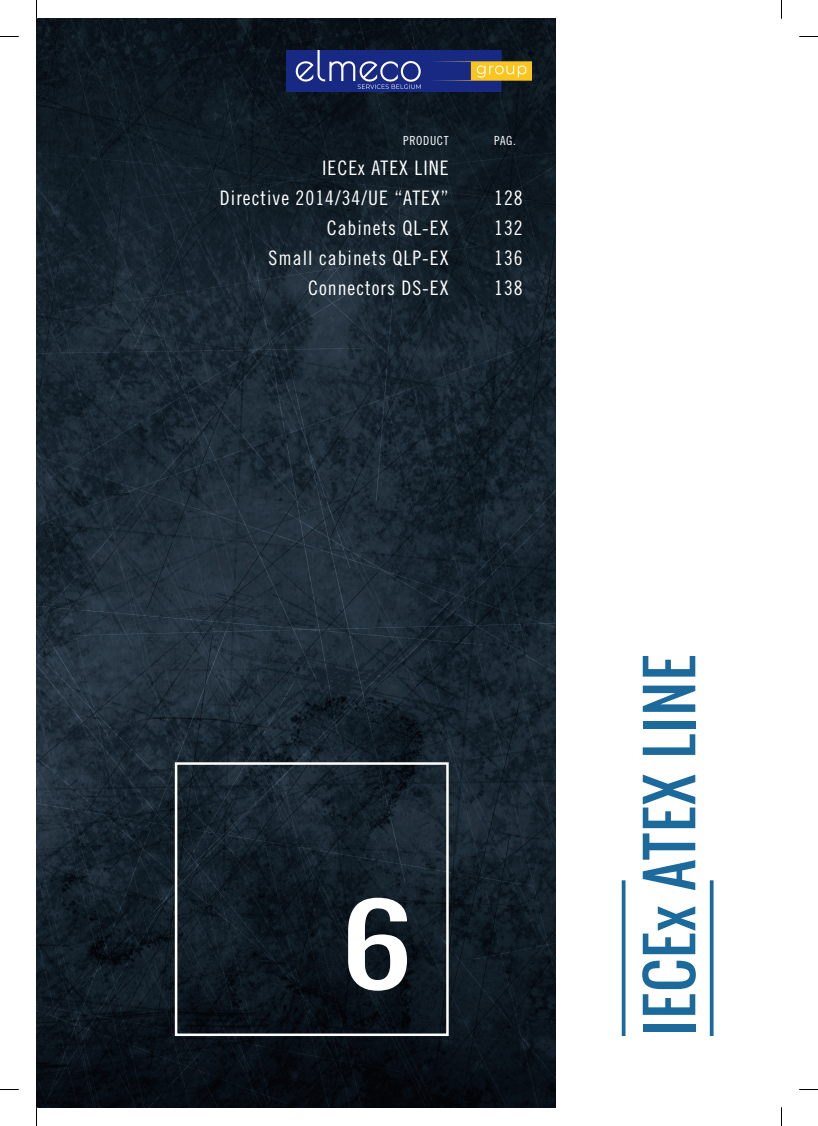
<style>
.page{position:relative;width:818px;height:1126px;background:#fff}
.page>*{position:absolute;margin:0;border:0;box-sizing:border-box;transform-origin:0 0}
.t1{font:104.12px "Oswald";color:#fff;scale:1.29 1}
.CAPITOLO{font:60px "Oswald";letter-spacing:.025em;color:#1c699b}
.t2{font:20px "Trade Gothic LT Std Cn 18";letter-spacing:.05em;color:#fff}
.t3{font:12.5px "Trade Gothic LT Std Cn 18";letter-spacing:.05em;color:#fff}
</style>
<div class="page">
<img style="left:36px;top:19px;width:519px;height:1088px">
<div style="left:175px;top:762px;width:273px;height:273px;border:2px solid #fff"></div>
<svg style="left:621px;top:880px;width:4px;height:155px"></svg>
<svg style="left:709px;top:880px;width:4px;height:155px"></svg>
<svg style="left:0;top:36px;width:19px;height:1px"></svg>
<svg style="left:799px;top:36px;width:18px;height:1px"></svg>
<svg style="left:0;top:1089px;width:19px;height:1px"></svg>
<svg style="left:799px;top:1089px;width:18px;height:1px"></svg>
<svg style="left:36px;top:0;width:1px;height:19px"></svg>
<svg style="left:36px;top:1107px;width:1px;height:18px"></svg>
<img style="left:286px;top:50px;width:245px;height:41px">
<p class="t3" style="left:403px;top:133px;width:47px">PRODUCT</p>
<p class="t2" style="left:322px;top:156px;width:128px">IECEx ATEX LINE</p>
<p class="t2" style="left:220px;top:186px;width:230px">Directive 2014/34/UE “ATEX”</p>
<p class="t2" style="left:326px;top:216px;width:123px">Cabinets QL-EX</p>
<p class="t2" style="left:268px;top:246px;width:181px">Small cabinets QLP-EX</p>
<p class="t2" style="left:308px;top:276px;width:142px">Connectors DS-EX</p>
<p class="t3" style="left:494px;top:133px;width:23px">PAG.</p>
<p class="t2" style="left:494px;top:186px;width:30px">128</p>
<p class="t2" style="left:494px;top:216px;width:30px">132</p>
<p class="t2" style="left:494px;top:246px;width:30px">136</p>
<p class="t2" style="left:494px;top:276px;width:30px">138</p>
<p class="t1" style="left:340px;top:866px;width:57px">6</p>
<h1 class="t1" style="left:357px;top:866px;width:34px">1</h1>
<p class="CAPITOLO" style="left:623px;top:1035px;width:382px;rotate:-90deg">IECEx ATEX LINE</p>
</div>
